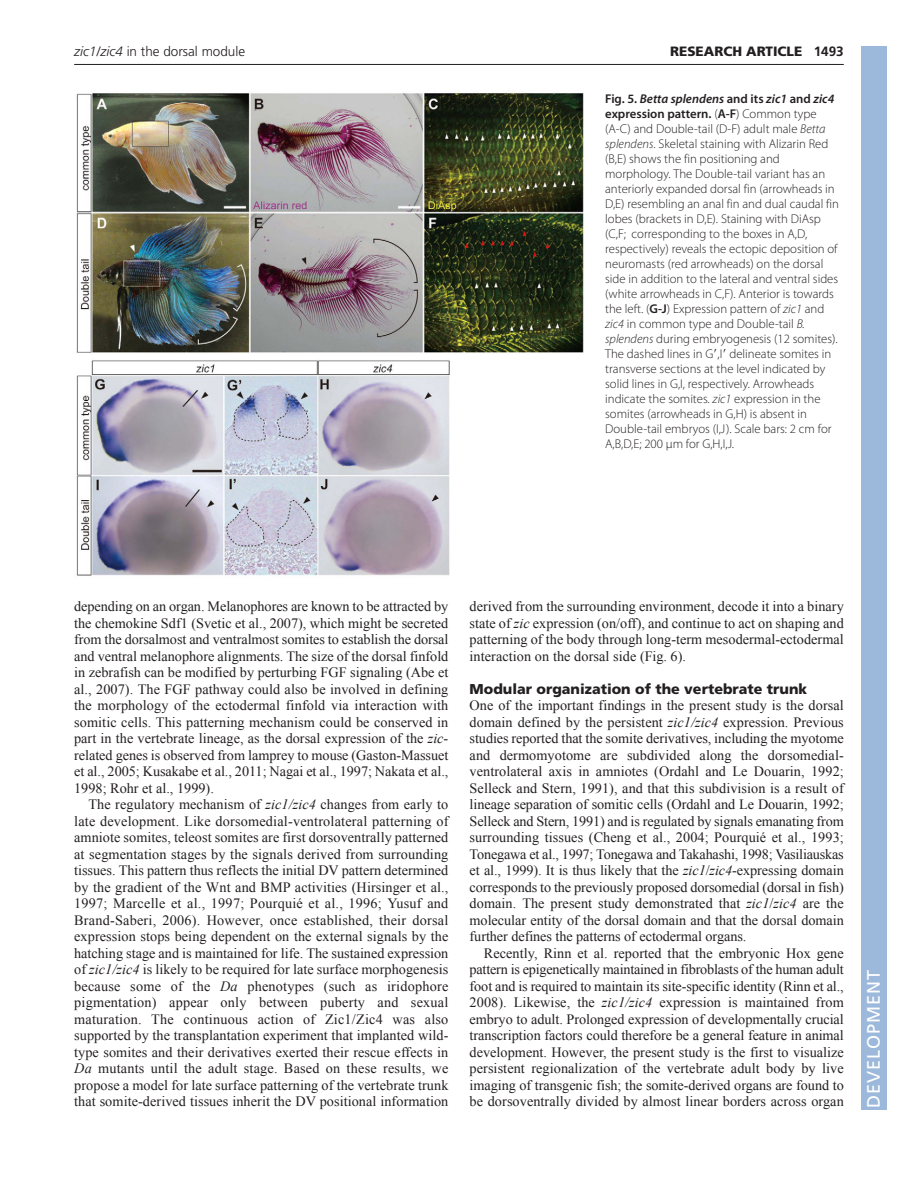
<style>
.page{position:relative;width:918px;height:1188px;background:#fff}
.page>*{position:absolute;margin:0;border:0;box-sizing:border-box;transform-origin:0 0}
.t1{font:18px "Frutiger LT Std";letter-spacing:.055em;color:#fff}
.t2{font:14.25px/16.5px "Times New Roman";letter-spacing:.005em;color:#231f20;text-align:justify}
.t3{font:900 14.25px "Frutiger LT Std";color:#231f20}
.t4{font:300 13.5px "Frutiger";color:#231f20}
.t5{font:900 13.5px "Frutiger LT Std";color:#231f20}
.t6{font:300 12.75px/15px "Myriad Pro";color:#231f20}
.s1{font-style:italic}
.s2{font-weight:700}
.s3{font-weight:600}
.s4{font-weight:600;font-style:italic}
.s5{font-family:"Mathematical Pi One";font-weight:400}
</style>
<div class="page">
<hr style="left:74px;top:64px;width:770px;height:1px;background:#231f20">
<img style="left:76px;top:92px;width:508px;height:484px">
<div style="left:861px;top:46px;width:25px;height:1064px;background:#9cb9db"></div>
<p class="t4" style="left:74px;top:46px;width:172px"><span class="s1">zic1</span>/<span class="s1">zic4</span> in the dorsal module</p>
<p class="t5" style="left:670px;top:46px;width:175px">RESEARCH ARTICLE <span class="s2">1493</span></p>
<p class="t6" style="left:605px;top:92px;width:235px"><span class="s3">Fig. 5.</span> <span class="s4">Betta splendens</span> <span class="s3">and its</span> <span class="s4">zic1</span> <span class="s3">and</span> <span class="s4">zic4 </span><span class="s3">expression pattern.</span> (<span class="s3">A-F</span>) Common type (A-C) and Double-tail (D-F) adult male <span class="s1">Betta splendens</span>. Skeletal staining with Alizarin Red (B,E) shows the fin positioning and morphology. The Double-tail variant has an anteriorly expanded dorsal fin (arrowheads in D,E) resembling an anal fin and dual caudal fin lobes (brackets in D,E). Staining with DiAsp (C,F; corresponding to the boxes in A,D, respectively) reveals the ectopic deposition of neuromasts (red arrowheads) on the dorsal side in addition to the lateral and ventral sides (white arrowheads in C,F). Anterior is towards the left. (<span class="s3">G-J</span>) Expression pattern of <span class="s1">zic1</span> and <span class="s1">zic4</span> in common type and Double-tail <span class="s1">B. splendens</span> during embryogenesis (12 somites).<br>The dashed lines in G<span class="s5">-</span>,I<span class="s5">-</span> delineate somites in transverse sections at the level indicated by solid lines in G,I, respectively. Arrowheads indicate the somites. <span class="s1">zic1</span> expression in the somites (arrowheads in G,H) is absent in Double-tail embryos (I,J). Scale bars: 2 cm for A,B,D,E; 200 μm for G,H,I,J.</p>
<p class="t2" style="left:74px;top:598px;width:376px">depending on an organ. Melanophores are known to be attracted by the chemokine Sdf1 (Svetic et al., 2007), which might be secreted from the dorsalmost and ventralmost somites to establish the dorsal and ventral melanophore alignments. The size of the dorsal finfold in zebrafish can be modified by perturbing FGF signaling (Abe et al., 2007). The FGF pathway could also be involved in defining the morphology of the ectodermal finfold via interaction with somitic cells. This patterning mechanism could be conserved in part in the vertebrate lineage, as the dorsal expression of the <span class="s1">zic&shy;</span>related genes is observed from lamprey to mouse (Gaston-Massuet et al., 2005; Kusakabe et al., 2011; Nagai et al., 1997; Nakata et al., 1998; Rohr et al., 1999).</p>
<p class="t2" style="left:74px;top:796px;width:376px;text-indent:14px">The regulatory mechanism of <span class="s1">zic1/zic4</span> changes from early to late development. Like dorsomedial-ventrolateral patterning of amniote somites, teleost somites are first dorsoventrally patterned at segmentation stages by the signals derived from surrounding tissues. This pattern thus reflects the initial DV pattern determined by the gradient of the Wnt and BMP activities (Hirsinger et al., 1997; Marcelle et al., 1997; Pourquié et al., 1996; Yusuf and Brand-Saberi, 2006). However, once established, their dorsal expression stops being dependent on the external signals by the hatching stage and is maintained for life. The sustained expression of <span class="s1">zic1/zic4</span> is likely to be required for late surface morphogenesis because some of the <span class="s1">Da</span> phenotypes (such as iridophore pigmentation) appear only between puberty and sexual maturation. The continuous action of Zic1/Zic4 was also supported by the transplantation experiment that implanted wild&shy;type somites and their derivatives exerted their rescue effects in <span class="s1">Da</span> mutants until the adult stage. Based on these results, we propose a model for late surface patterning of the vertebrate trunk that somite-derived tissues inherit the DV positional information</p>
<p class="t2" style="left:470px;top:598px;width:376px">derived from the surrounding environment, decode it into a binary state of <span class="s1">zic</span> expression (on/off), and continue to act on shaping and patterning of the body through long-term mesodermal-ectodermal interaction on the dorsal side (Fig. 6).</p>
<p class="t3" style="left:470px;top:683px;width:339px">Modular organization of the vertebrate trunk</p>
<p class="t2" style="left:470px;top:697px;width:376px">One of the important findings in the present study is the dorsal domain defined by the persistent <span class="s1">zic1/zic4</span> expression. Previous studies reported that the somite derivatives, including the myotome and dermomyotome are subdivided along the dorsomedial&shy;ventrolateral axis in amniotes (Ordahl and Le Douarin, 1992; Selleck and Stern, 1991), and that this subdivision is a result of lineage separation of somitic cells (Ordahl and Le Douarin, 1992; Selleck and Stern, 1991) and is regulated by signals emanating from surrounding tissues (Cheng et al., 2004; Pourquié et al., 1993; Tonegawa et al., 1997; Tonegawa and Takahashi, 1998; Vasiliauskas et al., 1999). It is thus likely that the <span class="s1">zic1</span>/<span class="s1">zic4</span>-expressing domain corresponds to the previously proposed dorsomedial (dorsal in fish) domain. The present study demonstrated that <span class="s1">zic1</span>/<span class="s1">zic4</span> are the molecular entity of the dorsal domain and that the dorsal domain further defines the patterns of ectodermal organs.</p>
<p class="t2" style="left:470px;top:945px;width:376px;text-indent:14px">Recently, Rinn et al. reported that the embryonic Hox gene pattern is epigenetically maintained in fibroblasts of the human adult foot and is required to maintain its site-specific identity (Rinn et al., 2008). Likewise, the <span class="s1">zic1/zic4</span> expression is maintained from embryo to adult. Prolonged expression of developmentally crucial transcription factors could therefore be a general feature in animal development. However, the present study is the first to visualize persistent regionalization of the vertebrate adult body by live imaging of transgenic fish; the somite-derived organs are found to be dorsoventrally divided by almost linear borders across organ</p>
<p class="t1" style="left:863px;top:1108px;width:140px;rotate:-90deg">DEVELOPMENT</p>
</div>
